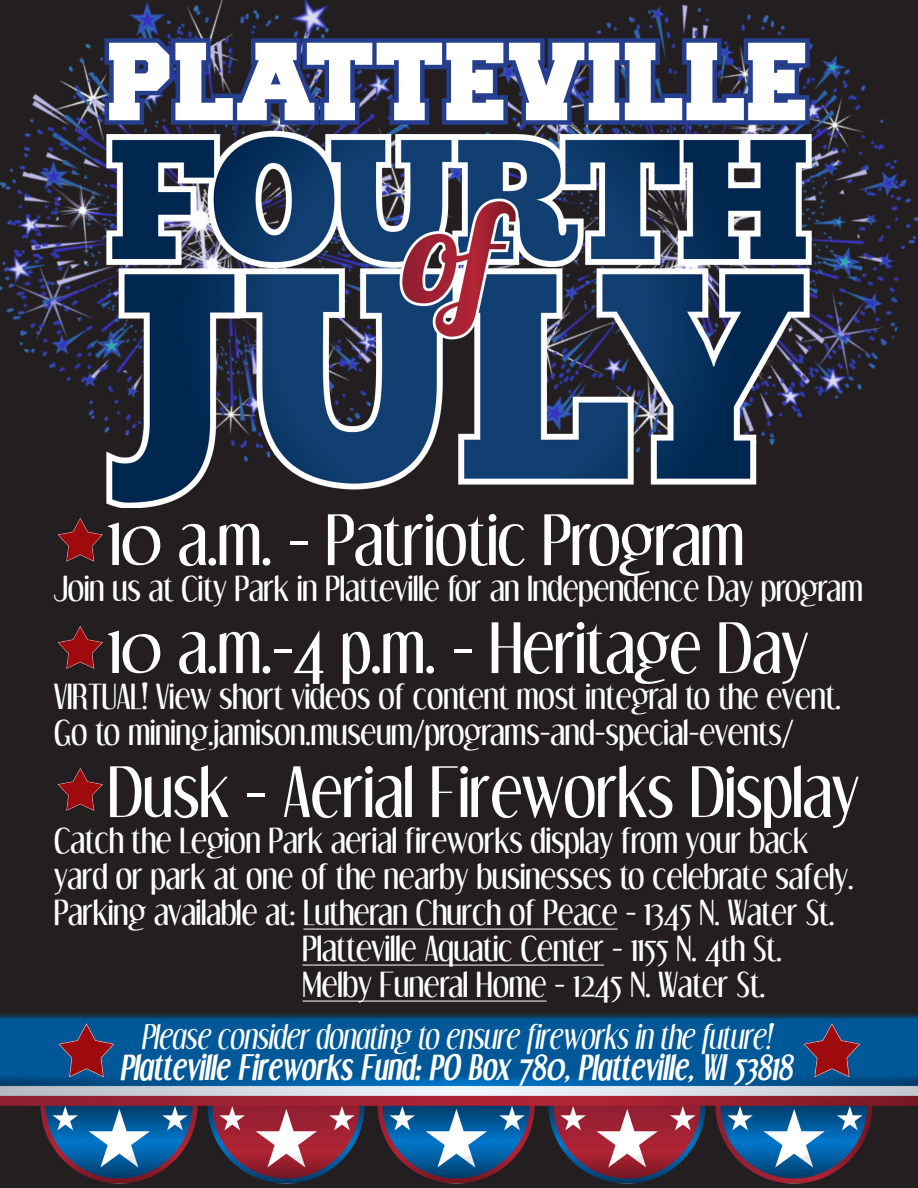
<style>
.page{position:relative;width:918px;height:1188px;background:#231f20}
.page>*{position:absolute;margin:0;border:0;box-sizing:border-box;transform-origin:0 0}
.t1{font:93px "Collegiate Black FLF";color:#fff}
.t2{font:60px "Dream Orphans";color:#fff}
.t3{font:30px/36px "Dream Orphans";color:#fff}
.t4{font:italic 700 30px "Dream Orphans";color:#fff}
.t5{font:italic 30px "Dream Orphans";color:#fff}
</style>
<div class="page">
<img style="left:0;top:0;width:330px;height:420px">
<img style="left:596px;top:4px;width:322px;height:395px">
<img style="left:97px;top:123px;width:724px;height:385px">
<svg style="left:100px;top:34px;width:714px;height:95px"></svg>
<hr style="left:303px;top:929px;width:315px;height:1px;background:#fff">
<hr style="left:303px;top:965px;width:301px;height:1px;background:#fff">
<hr style="left:303px;top:1001px;width:244px;height:1px;background:#fff">
<img style="left:57px;top:518px;width:46px;height:44px">
<img style="left:57px;top:626px;width:46px;height:43px">
<img style="left:57px;top:768px;width:46px;height:43px">
<img style="left:0;top:1084px;width:918px;height:100px">
<div style="left:0;top:1012px;width:918px;height:72px;background:#005898"></div>
<img style="left:54px;top:1023px;width:63px;height:61px">
<img style="left:799px;top:1023px;width:63px;height:61px">
<p class="t1" style="left:109px;top:43px;width:703px">PLATTEVILLE</p>
<p class="t2" style="left:108px;top:504px;width:638px">10 a.m. - Patriotic Program</p>
<p class="t3" style="left:54px;top:571px;width:810px">Join us at City Park in Platteville for an Independence Day program</p>
<p class="t2" style="left:108px;top:612px;width:702px">10 a.m.-4 p.m. - Heritage Day</p>
<p class="t3" style="left:54px;top:679px;width:788px">VIRTUAL! View short videos of content most integral to the event.</p>
<p class="t3" style="left:54px;top:715px;width:741px">Go to mining.jamison.museum/programs-and-special-events/</p>
<p class="t2" style="left:108px;top:756px;width:753px">Dusk - Aerial Fireworks Display</p>
<p class="t3" style="left:54px;top:823px;width:801px">Catch the Legion Park aerial fireworks display from your back yard or park at one of the nearby businesses to celebrate safely.</p>
<p class="t3" style="left:54px;top:895px;width:782px">Parking available at: Lutheran Church of Peace - 1345 N. Water St.</p>
<p class="t3" style="left:303px;top:931px;width:481px">Platteville Aquatic Center - 1155 N. 4th St.</p>
<p class="t3" style="left:303px;top:967px;width:464px">Melby Funeral Home - 1245 N. Water St.</p>
<p class="t5" style="left:141px;top:1018px;width:631px">Please consider donating to ensure fireworks in the future!</p>
<p class="t4" style="left:120px;top:1050px;width:674px">Platteville Fireworks Fund: PO Box 780, Platteville, WI 53818</p>
</div>
